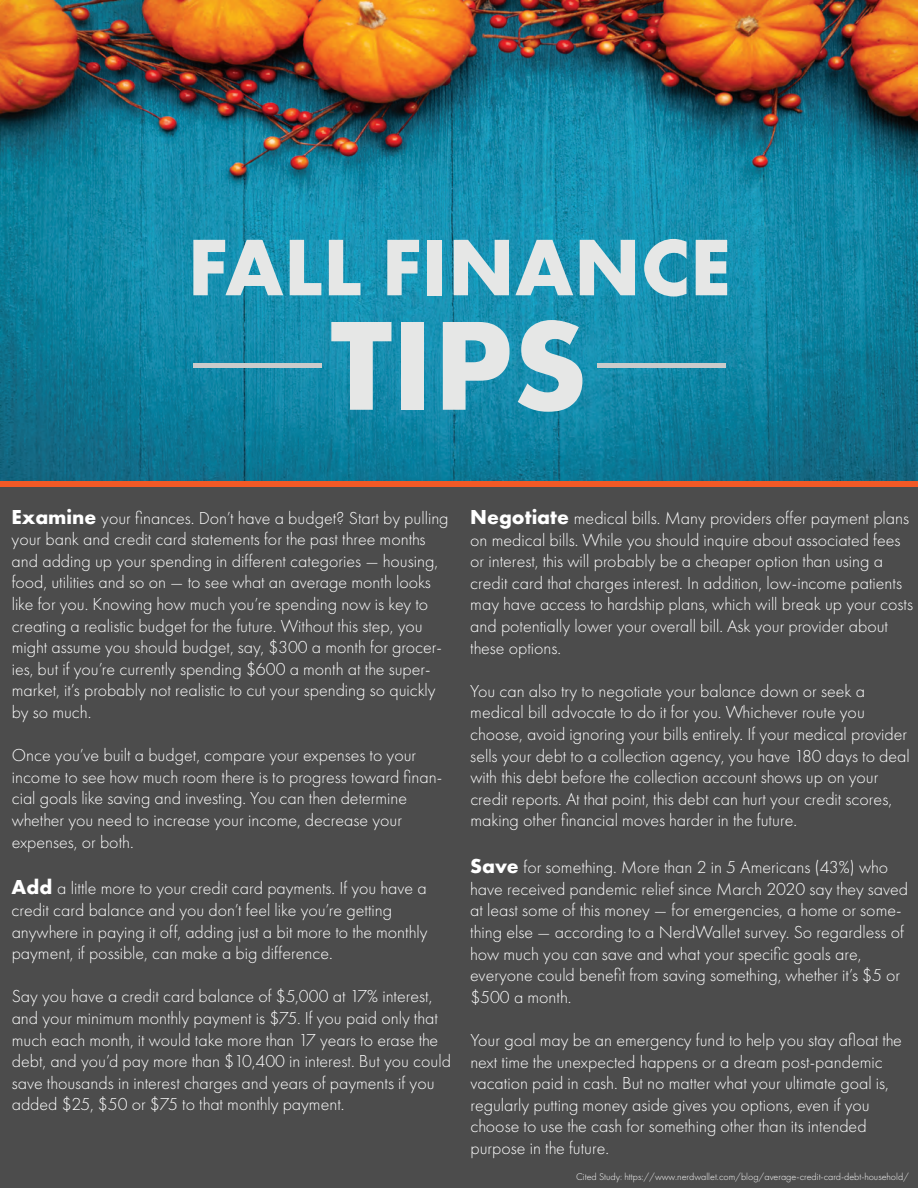
<style>
.page{position:relative;width:918px;height:1188px;background:#fff}
.page>*{position:absolute;margin:0;border:0;box-sizing:border-box;transform-origin:0 0}
.t1{font:700 131.7px "Futura PT";color:#e6e7e6}
.t2{font:700 83.25px "Futura PT";color:#e6e7e6}
.t3{font:300 18px/21.6px "Futura PT";color:#fff}
.t4{font:300 10.05px "Futura PT";color:#fff}
.s1{font-weight:700;font-size:21px}
</style>
<div class="page">
<img style="left:0;top:0;width:918px;height:482px">
<div style="left:194px;top:363px;width:128px;height:5px;background:#cbcbcb"></div>
<div style="left:597px;top:363px;width:129px;height:5px;background:#cbcbcb"></div>
<div style="left:0;top:482px;width:918px;height:6px;background:#f15926"></div>
<div style="left:0;top:488px;width:918px;height:700px;background:#4c4c4c"></div>
<h2 class="t2" style="left:188px;top:214px;width:544px">FALL FINANCE</h2>
<h1 class="t1" style="left:330px;top:281px;width:259px">TIPS</h1>
<p class="t3" style="left:12px;top:507px;width:439px"><span class="s1">Examine</span> your finances. Don’t have a budget? Start by pulling your bank and credit card statements for the past three months and adding up your spending in different categories — housing, food, utilities and so on — to see what an average month looks like for you. Knowing how much you’re spending now is key to creating a realistic budget for the future. Without this step, you might assume you should budget, say, $300 a month for grocer&shy;ies, but if you’re currently spending $600 a month at the super&shy;market, it’s probably not realistic to cut your spending so quickly by so much.</p>
<p class="t3" style="left:12px;top:745px;width:432px">Once you’ve built a budget, compare your expenses to your income to see how much room there is to progress toward finan&shy;cial goals like saving and investing. You can then determine whether you need to increase your income, decrease your expenses, or both.</p>
<p class="t3" style="left:12px;top:878px;width:417px"><span class="s1">Add</span> a little more to your credit card payments. If you have a credit card balance and you don’t feel like you’re getting anywhere in paying it off, adding just a bit more to the monthly payment, if possible, can make a big difference.</p>
<p class="t3" style="left:12px;top:986px;width:441px">Say you have a credit card balance of $5,000 at 17% interest, and your minimum monthly payment is $75. If you paid only that much each month, it would take more than 17 years to erase the debt, and you’d pay more than $10,400 in interest. But you could save thousands in interest charges and years of payments if you added $25, $50 or $75 to that monthly payment.</p>
<p class="t3" style="left:470px;top:507px;width:444px"><span class="s1">Negotiate</span> medical bills. Many providers offer payment plans on medical bills. While you should inquire about associated fees or interest, this will probably be a cheaper option than using a credit card that charges interest. In addition, low-income patients may have access to hardship plans, which will break up your costs and potentially lower your overall bill. Ask your provider about these options.</p>
<p class="t3" style="left:470px;top:680px;width:441px">You can also try to negotiate your balance down or seek a medical bill advocate to do it for you. Whichever route you choose, avoid ignoring your bills entirely. If your medical provider sells your debt to a collection agency, you have 180 days to deal with this debt before the collection account shows up on your credit reports. At that point, this debt can hurt your credit scores, making other financial moves harder in the future.</p>
<p class="t3" style="left:470px;top:857px;width:439px"><span class="s1">Save</span> for something. More than 2 in 5 Americans (43%) who have received pandemic relief since March 2020 say they saved at least some of this money — for emergencies, a home or some&shy;thing else — according to a NerdWallet survey. So regardless of how much you can save and what your specific goals are, everyone could benefit from saving something, whether it’s $5 or $500 a month.</p>
<p class="t3" style="left:470px;top:1029px;width:433px">Your goal may be an emergency fund to help you stay afloat the next time the unexpected happens or a dream post-pandemic vacation paid in cash. But no matter what your ultimate goal is, regularly putting money aside gives you options, even if you choose to use the cash for something other than its intended purpose in the future.</p>
<p class="t4" style="left:576px;top:1171px;width:335px">Cited Study: https://www.nerdwallet.com/blog/average-credit-card-debt-household/</p>
</div>
